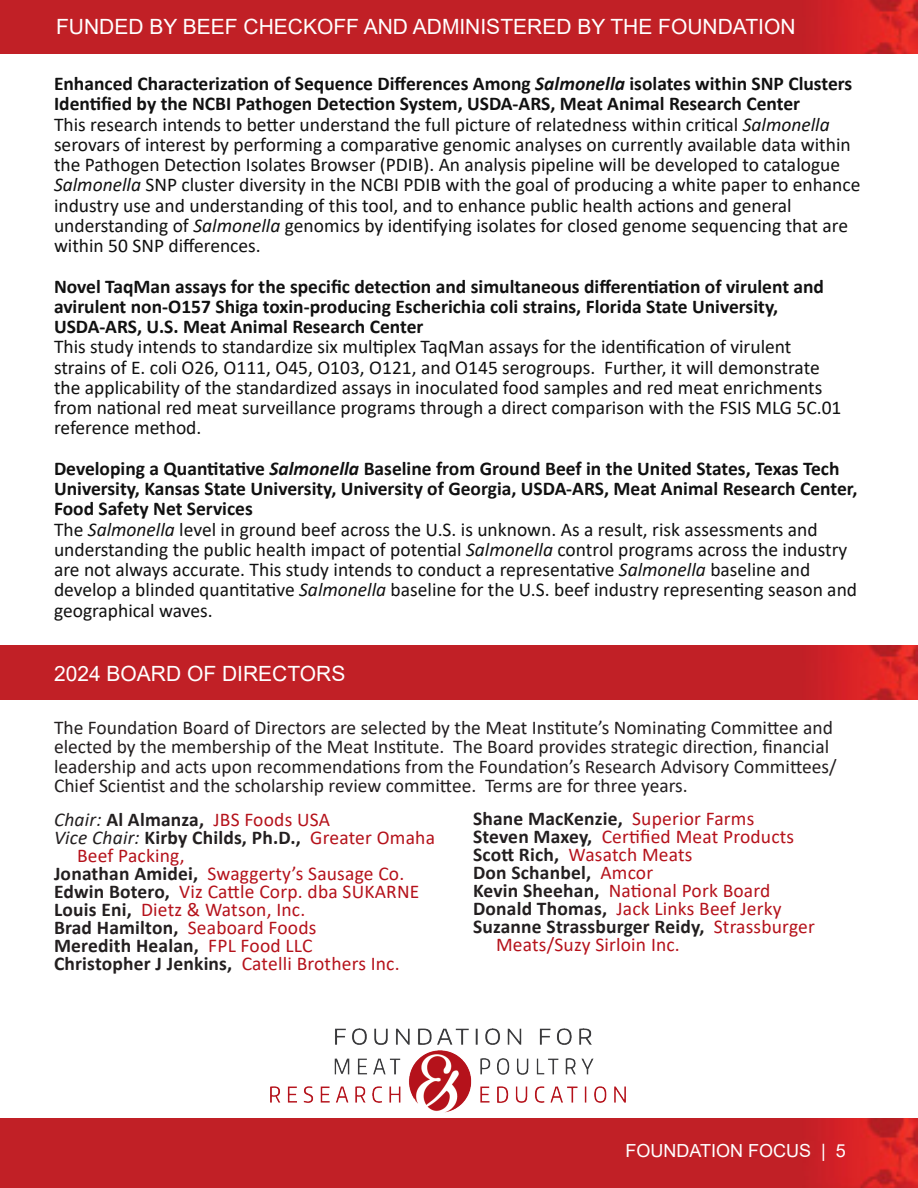
<style>
.page{position:relative;width:918px;height:1188px;background:#fff}
.page>*{position:absolute;margin:0;border:0;box-sizing:border-box;transform-origin:0 0}
.t1{font:21px "Arial";color:#fff}
.t2{font:19.5px/20.2px "Calibri";color:#111}
.t3{font:700 19.5px/20.2px "Calibri";color:#111}
.t4{font:19.5px/19.5px "Calibri";color:#231f20}
.t5{font:19.5px "Calibri";letter-spacing:.01em;color:#b5121b}
.t6{font:700 19.5px "Calibri";letter-spacing:.01em;color:#231f20}
.t7{font:18px "Arial";color:#fff}
.s1{font-style:italic}
.s2{font-style:italic;color:#231f20}
.s3{font-weight:700;color:#231f20}
.s4{font-weight:400;font-style:italic}
.s5{font-weight:400;color:#b5121b}
</style>
<div class="page">
<img style="left:0;top:1119px;width:918px;height:69px">
<img style="left:0;top:0;width:918px;height:54px">
<img style="left:0;top:646px;width:918px;height:53px">
<img style="left:270px;top:1028px;width:356px;height:85px">
<p class="t1" style="left:56px;top:12px;width:741px">FUNDED BY BEEF CHECKOFF AND ADMINISTERED BY THE FOUNDATION</p>
<p class="t3" style="left:54px;top:73px;width:800px">Enhanced Characterization of Sequence Differences Among <span class="s1">Salmonella</span> isolates within SNP Clusters<br>Identified by the NCBI Pathogen Detection System, USDA-ARS, Meat Animal Research Center</p>
<p class="t2" style="left:54px;top:114px;width:808px">This research intends to better understand the full picture of relatedness within critical <span class="s1">Salmonella </span>serovars of interest by performing a comparative genomic analyses on currently available data within the Pathogen Detection Isolates Browser (PDIB). An analysis pipeline will be developed to catalogue <span class="s1">Salmonella</span> SNP cluster diversity in the NCBI PDIB with the goal of producing a white paper to enhance industry use and understanding of this tool, and to enhance public health actions and general understanding of <span class="s1">Salmonella</span> genomics by identifying isolates for closed genome sequencing that are within 50 SNP differences.</p>
<p class="t3" style="left:54px;top:276px;width:772px">Novel TaqMan assays for the specific detection and simultaneous differentiation of virulent and avirulent non-O157 Shiga toxin-producing Escherichia coli strains, Florida State University,</p>
<p class="t3" style="left:54px;top:316px;width:371px">USDA-ARS, U.S. Meat Animal Research Center</p>
<p class="t2" style="left:54px;top:336px;width:789px">This study intends to standardize six multiplex TaqMan assays for the identification of virulent strains of E. coli O26, O111, O45, O103, O121, and O145 serogroups. Further, it will demonstrate the applicability of the standardized assays in inoculated food samples and red meat enrichments from national red meat surveillance programs through a direct comparison with the FSIS MLG 5C.01 reference method.</p>
<p class="t3" style="left:54px;top:458px;width:805px">Developing a Quantitative <span class="s1">Salmonella</span> Baseline from Ground Beef in the United States, Texas Tech<br>University, Kansas State University, University of Georgia, USDA-ARS, Meat Animal Research Center,<br>Food Safety Net Services</p>
<p class="t2" style="left:54px;top:519px;width:805px">The <span class="s1">Salmonella</span> level in ground beef across the U.S. is unknown. As a result, risk assessments and understanding the public health impact of potential <span class="s1">Salmonella</span> control programs across the industry are not always accurate. This study intends to conduct a representative <span class="s1">Salmonella</span> baseline and develop a blinded quantitative <span class="s1">Salmonella</span> baseline for the U.S. beef industry representing season and geographical waves.</p>
<p class="t1" style="left:54px;top:659px;width:293px">2024 BOARD OF DIRECTORS</p>
<p class="t4" style="left:54px;top:717px;width:784px">The Foundation Board of Directors are selected by the Meat Institute’s Nominating Committee and elected by the membership of the Meat Institute. The Board provides strategic direction, financial leadership and acts upon recommendations from the Foundation’s Research Advisory Committees/ Chief Scientist and the scholarship review committee. Terms are for three years.</p>
<p class="t5" style="left:54px;top:806px;width:278px"><span class="s2">Chair:</span> <span class="s3">Al Almanza,</span> JBS Foods USA</p>
<p class="t6" style="left:54px;top:824px;width:383px"><span class="s4">Vice Chair:</span> Kirby Childs, Ph.D., <span class="s5">Greater Omaha</span></p>
<p class="t5" style="left:77px;top:842px;width:109px">Beef Packing,</p>
<p class="t5" style="left:54px;top:860px;width:352px"><span class="s3">Jonathan Amidei,</span> Swaggerty’s Sausage Co.</p>
<p class="t5" style="left:54px;top:878px;width:367px"><span class="s3">Edwin Botero,</span> Viz Cattle Corp. dba SUKARNE</p>
<p class="t5" style="left:54px;top:896px;width:253px"><span class="s3">Louis Eni,</span> Dietz &amp; Watson, Inc.</p>
<p class="t6" style="left:54px;top:914px;width:264px">Brad Hamilton, <span class="s5">Seaboard Foods</span></p>
<p class="t6" style="left:54px;top:932px;width:260px">Meredith Healan, <span class="s5">FPL Food LLC</span></p>
<p class="t6" style="left:54px;top:950px;width:347px">Christopher J Jenkins, <span class="s5">Catelli Brothers Inc.</span></p>
<p class="t6" style="left:473px;top:804px;width:283px">Shane MacKenzie, <span class="s5">Superior Farms</span></p>
<p class="t5" style="left:473px;top:823px;width:323px"><span class="s3">Steven Maxey,</span> Certified Meat Products</p>
<p class="t5" style="left:473px;top:841px;width:221px"><span class="s3">Scott Rich,</span> Wasatch Meats</p>
<p class="t6" style="left:473px;top:858px;width:182px">Don Schanbel, <span class="s5">Amcor</span></p>
<p class="t5" style="left:473px;top:877px;width:299px"><span class="s3">Kevin Sheehan,</span> National Pork Board</p>
<p class="t5" style="left:473px;top:895px;width:310px"><span class="s3">Donald Thomas,</span> Jack Links Beef Jerky</p>
<p class="t6" style="left:473px;top:912px;width:343px">Suzanne Strassburger Reidy, <span class="s5">Strassburger</span></p>
<p class="t5" style="left:496px;top:931px;width:185px">Meats/Suzy Sirloin Inc.</p>
<p class="t7" style="left:625px;top:1139px;width:222px">FOUNDATION FOCUS | 5</p>
</div>
